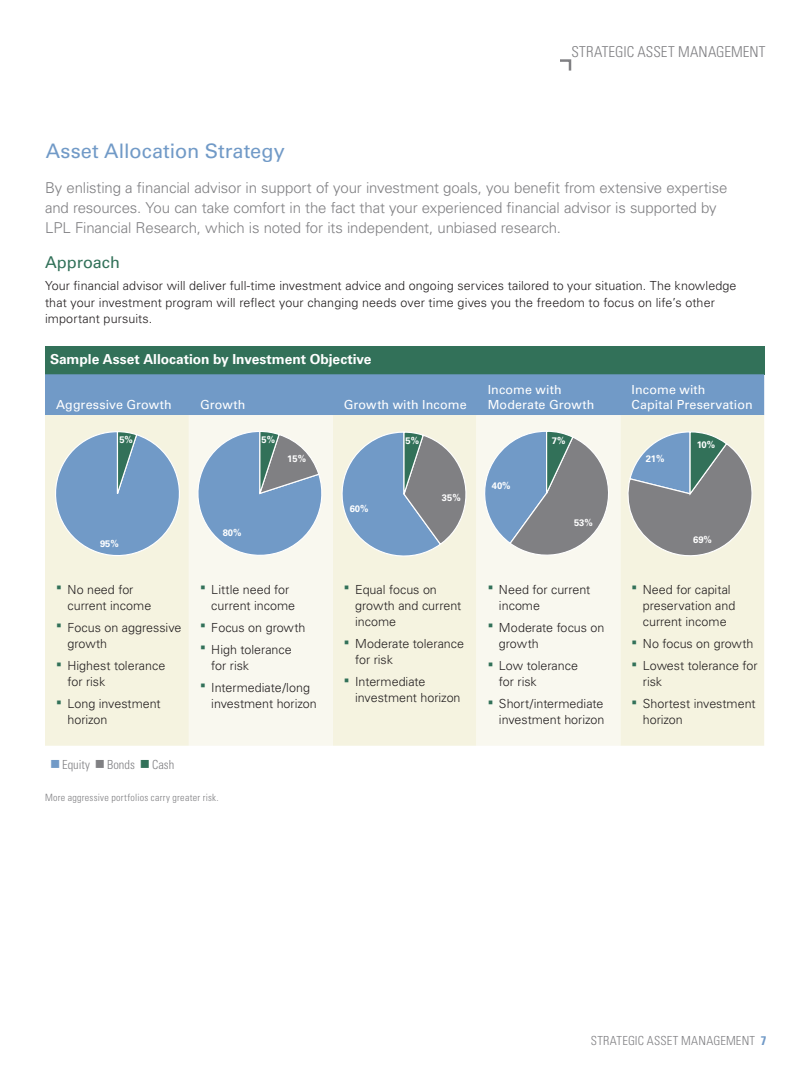
<style>
.page{position:relative;width:810px;height:1080px;background:#fff}
.page>*{position:absolute;margin:0;border:0;box-sizing:border-box;transform-origin:0 0}
.t1{font:20px "Univers";letter-spacing:.005em;color:#719ac7}
.t2{font:16.25px "Univers";color:#327159}
.t3{font:300 15px/20px "Univers";letter-spacing:-.01em;color:#808083}
.t4{font:300 condensed 15px "Univers";letter-spacing:.005em;color:#808083}
.t5{font:700 13.75px "Univers";color:#fff}
.t6{font:300 12.5px/16.2px "Univers";color:#231f20}
.t7{font:12.5px/15px "Univers";letter-spacing:.01em;color:#fff}
.t8{font:300 condensed 12.5px "Univers";color:#808083}
.t9{font:700 condensed 12.5px "Univers";color:#719ac7}
.t10{font:300 condensed 10px "Univers";letter-spacing:.03em;color:#808083}
.t11{font:700 9.38px "Univers";color:#fff}
.s1{color:#719ac7}
.s2{color:#327159}
</style>
<div class="page">
<svg style="left:560px;top:59px;width:12px;height:12px"></svg>
<div style="left:45px;top:346px;width:719px;height:28px;background:#327159"></div>
<div style="left:45px;top:374px;width:719px;height:41px;background:#719ac7"></div>
<div style="left:45px;top:415px;width:719px;height:331px;background:#f5f3e0"></div>
<svg style="left:189px;top:415px;width:431px;height:331px;fill:#f9f8ef"></svg>
<svg style="left:50px;top:430px;width:132px;height:133px;background:#9ab6cc"></svg>
<svg style="left:194px;top:430px;width:132px;height:134px"></svg>
<svg style="left:338px;top:431px;width:131px;height:133px;background:#9fb1bd"></svg>
<svg style="left:482px;top:430px;width:131px;height:134px"></svg>
<svg style="left:625px;top:431px;width:132px;height:133px;background:#a1aaaa"></svg>
<svg style="left:57px;top:586px;width:4px;height:4px"></svg>
<svg style="left:57px;top:624px;width:4px;height:4px"></svg>
<svg style="left:57px;top:662px;width:4px;height:4px"></svg>
<svg style="left:57px;top:700px;width:4px;height:4px"></svg>
<svg style="left:201px;top:586px;width:4px;height:4px"></svg>
<svg style="left:201px;top:624px;width:4px;height:4px"></svg>
<svg style="left:201px;top:646px;width:4px;height:4px"></svg>
<svg style="left:201px;top:684px;width:4px;height:4px"></svg>
<svg style="left:345px;top:586px;width:4px;height:4px"></svg>
<svg style="left:345px;top:640px;width:4px;height:4px"></svg>
<svg style="left:345px;top:678px;width:4px;height:4px"></svg>
<svg style="left:489px;top:586px;width:3px;height:4px"></svg>
<svg style="left:489px;top:624px;width:3px;height:4px"></svg>
<svg style="left:489px;top:662px;width:3px;height:4px"></svg>
<svg style="left:489px;top:700px;width:3px;height:4px"></svg>
<svg style="left:633px;top:586px;width:3px;height:4px"></svg>
<svg style="left:633px;top:640px;width:3px;height:4px"></svg>
<svg style="left:633px;top:662px;width:3px;height:4px"></svg>
<svg style="left:633px;top:700px;width:3px;height:4px"></svg>
<h1 class="t1" style="left:46px;top:139px;width:241px">Asset Allocation Strategy</h1>
<p class="t4" style="left:572px;top:43px;width:196px">Strategic asset management</p>
<p class="t3" style="left:45px;top:178px;width:684px">By enlisting a financial advisor in support of your investment goals, you benefit from extensive expertise and resources. You can take comfort in the fact that your experienced financial advisor is supported by<br>LPL Financial Research, which is noted for its independent, unbiased research.</p>
<h2 class="t2" style="left:45px;top:253px;width:77px">Approach</h2>
<p class="t6" style="left:45px;top:278px;width:693px">Your financial advisor will deliver full-time investment advice and ongoing services tailored to your situation. The knowledge that your investment program will reflect your changing needs over time gives you the freedom to focus on life’s other important pursuits.</p>
<p class="t5" style="left:50px;top:351px;width:323px">Sample Asset Allocation by Investment Objective</p>
<p class="t7" style="left:56px;top:397px;width:117px">Aggressive Growth</p>
<p class="t7" style="left:200px;top:397px;width:47px">Growth</p>
<p class="t7" style="left:344px;top:397px;width:124px">Growth with Income</p>
<p class="t7" style="left:488px;top:382px;width:108px">Income with<br>Moderate Growth</p>
<p class="t7" style="left:632px;top:382px;width:123px">Income with<br>Capital Preservation</p>
<p class="t11" style="left:119px;top:434px;width:15px">5%</p>
<p class="t11" style="left:114px;top:435px;width:15px">5%</p>
<p class="t11" style="left:117px;top:439px;width:20px">10%</p>
<p class="t11" style="left:406px;top:435px;width:15px">5%</p>
<p class="t11" style="left:553px;top:433px;width:15px">5%</p>
<p class="t11" style="left:702px;top:434px;width:15px">5%</p>
<p class="t11" style="left:404px;top:439px;width:20px">10%</p>
<p class="t11" style="left:262px;top:434px;width:15px">5%</p>
<p class="t11" style="left:410px;top:434px;width:15px">5%</p>
<p class="t11" style="left:264px;top:435px;width:15px">7%</p>
<p class="t11" style="left:552px;top:435px;width:15px">7%</p>
<p class="t11" style="left:693px;top:435px;width:15px">5%</p>
<p class="t11" style="left:697px;top:439px;width:20px">10%</p>
<p class="t11" style="left:287px;top:453px;width:20px">15%</p>
<p class="t11" style="left:646px;top:453px;width:20px">21%</p>
<p class="t11" style="left:492px;top:480px;width:20px">40%</p>
<p class="t11" style="left:442px;top:492px;width:20px">35%</p>
<p class="t11" style="left:350px;top:503px;width:20px">60%</p>
<p class="t11" style="left:574px;top:517px;width:20px">53%</p>
<p class="t11" style="left:100px;top:538px;width:20px">95%</p>
<p class="t11" style="left:223px;top:527px;width:20px">80%</p>
<p class="t11" style="left:693px;top:535px;width:20px">69%</p>
<p class="t6" style="left:67px;top:581px;width:85px">No need for current income</p>
<p class="t6" style="left:67px;top:619px;width:115px">Focus on aggressive growth</p>
<p class="t6" style="left:67px;top:657px;width:99px">Highest tolerance for risk</p>
<p class="t6" style="left:67px;top:695px;width:95px">Long investment horizon</p>
<p class="t6" style="left:211px;top:581px;width:85px">Little need for current income</p>
<p class="t6" style="left:211px;top:616px;width:96px;line-height:21.9px">Focus on growth<br>High tolerance</p>
<p class="t6" style="left:211px;top:654px;width:100px;line-height:21.9px">for risk<br>Intermediate/long</p>
<p class="t6" style="left:211px;top:695px;width:107px">investment horizon</p>
<p class="t6" style="left:355px;top:581px;width:108px">Equal focus on growth and current income</p>
<p class="t6" style="left:355px;top:635px;width:110px">Moderate tolerance for risk</p>
<p class="t6" style="left:355px;top:673px;width:107px">Intermediate investment horizon</p>
<p class="t6" style="left:499px;top:581px;width:93px">Need for current income</p>
<p class="t6" style="left:499px;top:619px;width:107px">Moderate focus on growth</p>
<p class="t6" style="left:499px;top:657px;width:81px">Low tolerance for risk</p>
<p class="t6" style="left:499px;top:695px;width:107px">Short/intermediate investment horizon</p>
<p class="t6" style="left:643px;top:581px;width:94px">Need for capital preservation and current income</p>
<p class="t6" style="left:643px;top:633px;width:116px;line-height:21.9px">No focus on growth<br>Lowest tolerance for</p>
<p class="t6" style="left:643px;top:671px;width:114px;line-height:21.9px">risk<br>Shortest investment</p>
<p class="t6" style="left:643px;top:712px;width:42px">horizon</p>
<p class="t8" style="left:50px;top:757px;width:126px"><span class="s1">■</span>Equity ■Bonds <span class="s2">■</span>Cash</p>
<p class="t10" style="left:45px;top:791px;width:175px">More aggressive portfolios carry greater risk.</p>
<p class="t8" style="left:591px;top:1033px;width:7px">STRATEGIC</p>
<p class="t8" style="left:647px;top:1033px;width:8px">ASSET</p>
<p class="t8" style="left:681px;top:1033px;width:9px">MANAGEMENT</p>
<p class="t9" style="left:761px;top:1033px;width:7px">7</p>
</div>
